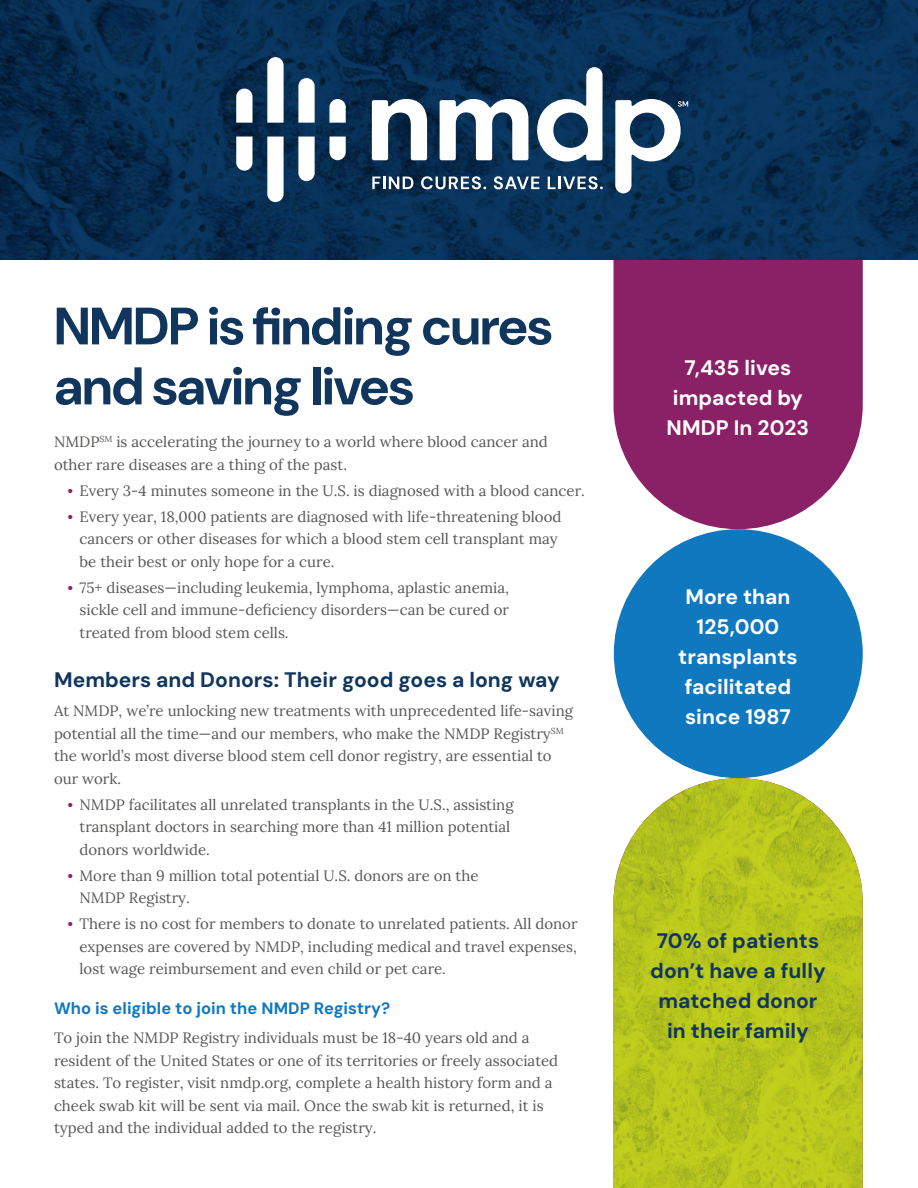
<style>
.page{position:relative;width:918px;height:1188px;background:#fff}
.page>*{position:absolute;margin:0;border:0;box-sizing:border-box;transform-origin:0 0}
.Body_Copy{font:52.5px/60px "DM Sans 9 pt";letter-spacing:-.02em;color:#11365d}
.Body_Copy-2{font:21px/30px "DM Sans 9 pt";color:#11365d;text-align:center}
.Body_Copy-3{font:21px/30px "DM Sans 9 pt";color:#fff;text-align:center}
.Body_Copy-4{font:16.5px "DM Sans 9 pt";color:#1078bf}
.Body_Copy-5{font:15px/22.5px "Lora";color:#575756}
.s1{font-family:"DM Sans 9 pt";color:#8a2166}
</style>
<div class="page">
<img style="left:614px;top:778px;width:249px;height:410px">
<svg style="left:614px;top:259px;width:249px;height:270px;background:#953775"></svg>
<div style="left:614px;top:529px;width:249px;height:249px;background:#1078bf;border-radius:124px"></div>
<img style="left:0;top:0;width:918px;height:259px">
<svg style="left:372px;top:177px;width:41px;height:12px"></svg>
<svg style="left:421px;top:176px;width:65px;height:13px"></svg>
<svg style="left:494px;top:176px;width:45px;height:13px"></svg>
<svg style="left:548px;top:176px;width:55px;height:13px"></svg>
<svg style="left:372px;top:99px;width:55px;height:61px"></svg>
<svg style="left:440px;top:99px;width:88px;height:61px"></svg>
<svg style="left:537px;top:67px;width:66px;height:95px"></svg>
<svg style="left:267px;top:57px;width:17px;height:66px"></svg>
<svg style="left:236px;top:89px;width:17px;height:34px"></svg>
<svg style="left:329px;top:99px;width:17px;height:24px"></svg>
<svg style="left:267px;top:137px;width:17px;height:65px"></svg>
<svg style="left:298px;top:137px;width:17px;height:44px"></svg>
<svg style="left:236px;top:137px;width:17px;height:34px"></svg>
<svg style="left:329px;top:137px;width:17px;height:23px"></svg>
<svg style="left:298px;top:78px;width:17px;height:45px"></svg>
<svg style="left:615px;top:99px;width:73px;height:94px"></svg>
<p class="Body_Copy" style="left:54px;top:296px;width:500px">NMDP is finding cures and saving lives</p>
<p class="Body_Copy-5" style="left:54px;top:430px;width:495px">NMDP<sup>SM</sup> is accelerating the journey to a world where blood cancer and other rare diseases are a thing of the past.</p>
<p class="Body_Copy-5" style="left:68px;top:478px;width:519px"><span class="s1">•</span> Every 3-4 minutes someone in the U.S. is diagnosed with a blood cancer.</p>
<p class="Body_Copy-5" style="left:80px;top:504px;width:483px;text-indent:-12px"><span class="s1">•</span> Every year, 18,000 patients are diagnosed with life-threatening blood cancers or other diseases for which a blood stem cell transplant may be their best or only hope for a cure.</p>
<p class="Body_Copy-5" style="left:80px;top:575px;width:431px;text-align:justify;text-indent:-12px"><span class="s1">•</span> 75+ diseases—including leukemia, lymphoma, aplastic anemia, sickle cell and immune-deficiency disorders—can be cured or treated from blood stem cells.</p>
<p class="Body_Copy-2" style="left:54px;top:665px;width:507px">Members and Donors: Their good goes a long way</p>
<p class="Body_Copy-5" style="left:54px;top:699px;width:521px">At NMDP, we’re unlocking new treatments with unprecedented life-saving potential all the time—and our members, who make the NMDP Registry<sup>SM </sup>the world’s most diverse blood stem cell donor registry, are essential to our work.</p>
<p class="Body_Copy-5" style="left:80px;top:792px;width:436px;text-indent:-12px"><span class="s1">•</span> NMDP facilitates all unrelated transplants in the U.S., assisting transplant doctors in searching more than 41 million potential donors worldwide.</p>
<p class="Body_Copy-5" style="left:80px;top:863px;width:401px;text-indent:-12px"><span class="s1">•</span> More than 9 million total potential U.S. donors are on the<br>NMDP Registry.</p>
<p class="Body_Copy-5" style="left:80px;top:912px;width:499px;text-align:justify;text-indent:-12px"><span class="s1">•</span> There is no cost for members to donate to unrelated patients. All donor expenses are covered by NMDP, including medical and travel expenses, lost wage reimbursement and even child or pet care.</p>
<p class="Body_Copy-4" style="left:54px;top:998px;width:338px">Who is eligible to join the NMDP Registry?</p>
<p class="Body_Copy-5" style="left:54px;top:1026px;width:506px">To join the NMDP Registry individuals must be 18-40 years old and a resident of the United States or one of its territories or freely associated states. To register, visit nmdp.org, complete a health history form and a cheek swab kit will be sent via mail. Once the swab kit is returned, it is typed and the individual added to the registry.</p>
<p class="Body_Copy-3" style="left:667px;top:352px;width:144px">7,435 lives impacted by<br>NMDP In 2023</p>
<p class="Body_Copy-3" style="left:678px;top:582px;width:121px">More than<br>125,000 transplants facilitated since 1987</p>
<p class="Body_Copy-2" style="left:650px;top:926px;width:177px">70% of patients don’t have a fully matched donor in their family</p>
</div>
